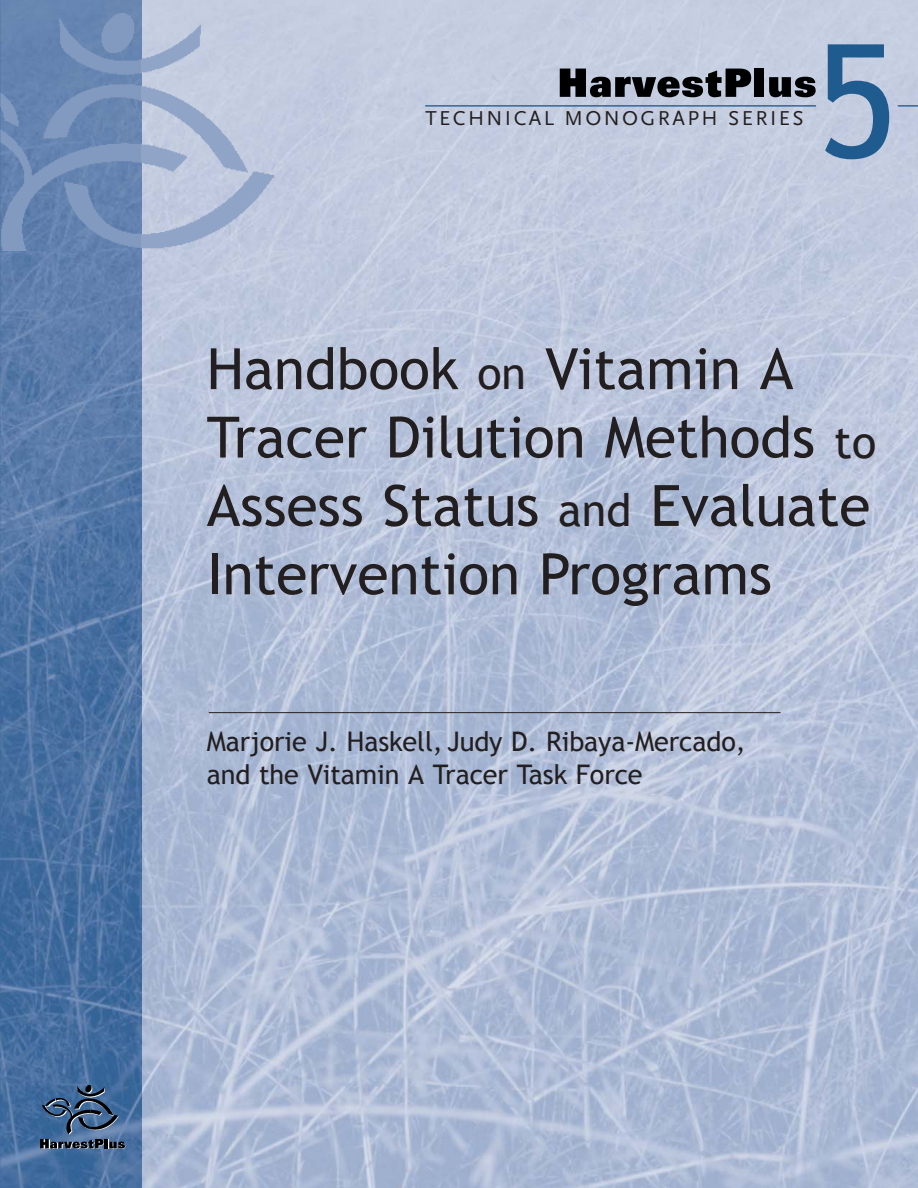
<style>
.page{position:relative;width:918px;height:1188px;background:#fff}
.page>*{position:absolute;margin:0;border:0;box-sizing:border-box;transform-origin:0 0}
.t1{font:157.8px "Trebuchet MS";color:#1f5b8f}
.t2{font:57px/68.4px "Trebuchet MS";color:#231f20}
.t3{font:27px/32.4px "Trebuchet MS";letter-spacing:-.005em;color:#231f20}
.t4{font:21px "Scala Sans";letter-spacing:.115em;color:#231f20}
.s1{font-size:45px}
</style>
<div class="page">
<img style="left:142px;top:0;width:776px;height:1188px">
<img style="left:0;top:0;width:142px;height:1188px">
<svg style="left:560px;top:69px;width:191px;height:28px;background:#575b63"></svg>
<div style="left:755px;top:69px;width:9px;height:28px;background:#000"></div>
<svg style="left:769px;top:77px;width:47px;height:20px"></svg>
<img style="left:0;top:14px;width:142px;height:236px">
<img style="left:142px;top:14px;width:131px;height:258px">
<hr style="left:425px;top:105px;width:391px;height:1px;background:#00447c">
<svg style="left:898px;top:105px;width:20px;height:1px"></svg>
<hr style="left:209px;top:712px;width:572px;height:1px;background:#231f20">
<svg style="left:40px;top:1085px;width:85px;height:64px;background:#425f82"></svg>
<p class="t4" style="left:426px;top:110px;width:380px">TECHNICAL MONOGRAPH SERIES</p>
<h1 class="t1" style="left:815px;top:10px;width:84px">5</h1>
<p class="t2" style="left:207px;top:335px;width:671px">Handbook <span class="s1">on</span> Vitamin A<br>Tracer Dilution Methods <span class="s1">to<br></span>Assess Status <span class="s1">and</span> Evaluate<br>Intervention Programs</p>
<p class="t3" style="left:207px;top:725px;width:540px">Marjorie J. Haskell, Judy D. Ribaya-Mercado, and the Vitamin A Tracer Task Force</p>
</div>
